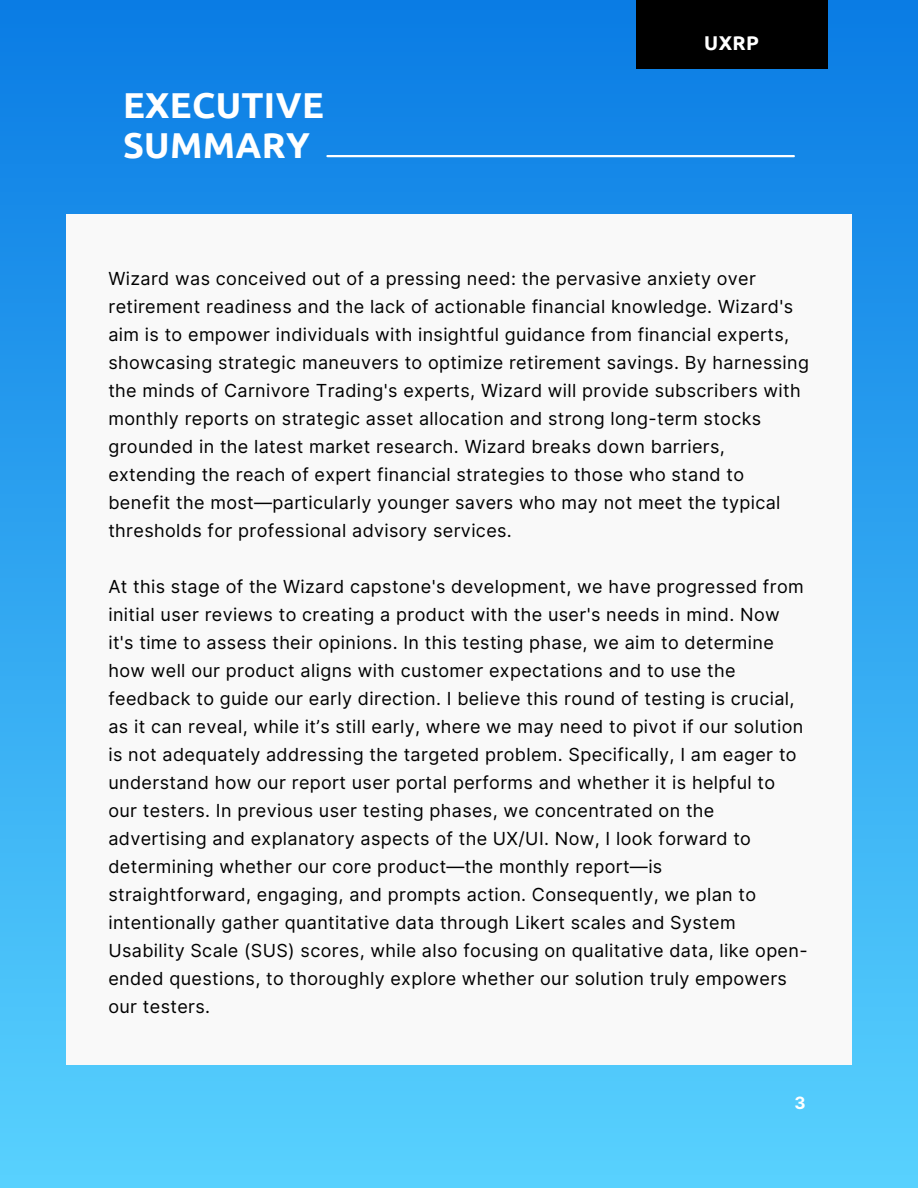
<style>
.page{position:relative;width:918px;height:1188px;background:#fff}
.page>*{position:absolute;margin:0;border:0;box-sizing:border-box;transform-origin:0 0}
.t1{font:700 36px "Ubuntu";letter-spacing:.01em;color:#fff}
.t2{font:700 19.95px "Ubuntu";color:#fff}
.t3{font:18px/28px "Inter";letter-spacing:.02em;color:#000}
.t4{font:700 16.95px "Inter";color:#fff}
</style>
<div class="page">
<div style="left:0;top:0;width:918px;height:1188px;background:linear-gradient(to bottom,#0a7ce4,#58d1fe)"></div>
<hr style="left:327px;top:155px;width:467px;height:2px;background:#fff">
<div style="left:66px;top:214px;width:786px;height:851px;background:#f9f9f9"></div>
<div style="left:636px;top:0;width:191px;height:69px;background:#000"></div>
<p class="t1" style="left:123px;top:84px;width:202px">EXECUTIVE</p>
<p class="t1" style="left:123px;top:125px;width:188px">SUMMARY</p>
<p class="t2" style="left:704px;top:31px;width:56px">UXRP</p>
<p class="t3" style="left:108px;top:265px;width:702px">Wizard was conceived out of a pressing need: the pervasive anxiety over retirement readiness and the lack of actionable financial knowledge. Wizard's aim is to empower individuals with insightful guidance from financial experts, showcasing strategic maneuvers to optimize retirement savings. By harnessing the minds of Carnivore Trading's experts, Wizard will provide subscribers with monthly reports on strategic asset allocation and strong long-term stocks grounded in the latest market research. Wizard breaks down barriers, extending the reach of expert financial strategies to those who stand to benefit the most—particularly younger savers who may not meet the typical thresholds for professional advisory services.</p>
<p class="t3" style="left:108px;top:573px;width:701px">At this stage of the Wizard capstone's development, we have progressed from initial user reviews to creating a product with the user's needs in mind. Now it's time to assess their opinions. In this testing phase, we aim to determine how well our product aligns with customer expectations and to use the feedback to guide our early direction. I believe this round of testing is crucial, as it can reveal, while it’s still early, where we may need to pivot if our solution is not adequately addressing the targeted problem. Specifically, I am eager to understand how our report user portal performs and whether it is helpful to our testers. In previous user testing phases, we concentrated on the advertising and explanatory aspects of the UX/UI. Now, I look forward to determining whether our core product—the monthly report—is straightforward, engaging, and prompts action. Consequently, we plan to intentionally gather quantitative data through Likert scales and System Usability Scale (SUS) scores, while also focusing on qualitative data, like open&shy;ended questions, to thoroughly explore whether our solution truly empowers our testers.</p>
<p class="t4" style="left:795px;top:1093px;width:13px">3</p>
</div>
